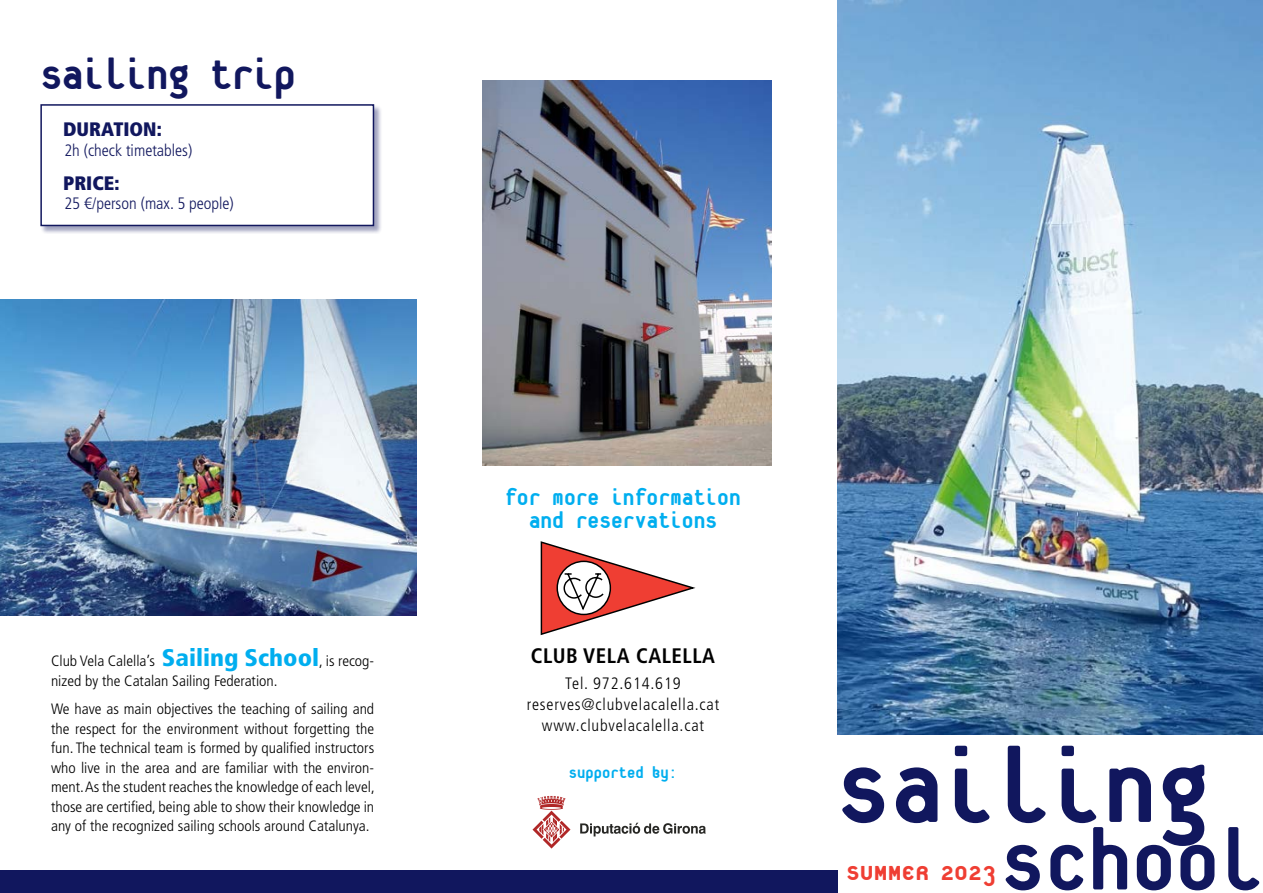
<style>
.page{position:relative;width:1263px;height:893px;background:#fff}
.page>*{position:absolute;margin:0;border:0;box-sizing:border-box;transform-origin:0 0}
.t1{font:800 115.5px "Platelet";color:#11175e}
.t2{font:800 94.5px "Platelet";color:#11175e}
.t3{font:800 48px "Platelet";letter-spacing:-.02em;color:#11175e}
.t4{font:800 30px "Platelet";color:#ef3e33}
.t5{font:800 25.5px/22.5px "Platelet";color:#00aeef;text-align:center}
.t6{font:700 condensed 21px "Frutiger LT Std";letter-spacing:.025em;color:#000}
.t7{font:900 condensed 19.5px "Frutiger LT Std";color:#11175e}
.t8{font:800 18px "Platelet";color:#00aeef}
.t9{font:300 condensed 16.5px/21px "Frutiger LT Std";letter-spacing:.05em;color:#000;text-align:center}
.t10{font:300 condensed 16.5px "Frutiger LT Std";color:#11175e}
.t11{font:300 condensed 15px/19.5px "Frutiger LT Std";color:#000;scale:1.05 1}
.s1{font-weight:900;font-size:24px;color:#00aeef}
</style>
<div class="page">
<img style="left:838px;top:0;width:425px;height:735px">
<img style="left:0;top:300px;width:417px;height:315px">
<img style="left:483px;top:80px;width:288px;height:385px">
<div style="left:0;top:871px;width:838px;height:22px;background:#11175e"></div>
<svg style="left:540px;top:541px;width:155px;height:94px"></svg>
<svg style="left:532px;top:796px;width:38px;height:52px"></svg>
<svg style="left:580px;top:823px;width:126px;height:13px"></svg>
<div style="left:41px;top:105px;width:341px;height:129px;background:#11175e;opacity:.4"></div>
<div style="left:41px;top:105px;width:332px;height:120px;background:#fff"></div>
<div style="left:40px;top:104px;width:334px;height:122px;border:2px solid #11175e"></div>
<h3 class="t3" style="left:40px;top:54px;width:257px">sailing trip</h3>
<h3 class="t7" style="left:63px;top:117px;width:100px">DURATION:</h3>
<p class="t10" style="left:64px;top:140px;width:129px">2h (check timetables)</p>
<h3 class="t7" style="left:63px;top:171px;width:58px">PRICE:</h3>
<p class="t10" style="left:64px;top:194px;width:171px">25 €/person (max. 5 people)</p>
<p class="t11" style="left:51px;top:652px;width:309px">Club Vela Calella’s <span class="s1">Sailing School</span>, is recog&shy;nized by the Catalan Sailing Federation.</p>
<p class="t11" style="left:51px;top:699px;width:310px;text-align:justify">We have as main objectives the teaching of sailing and the respect for the environment without forgetting the fun. The technical team is formed by qualified instructors who live in the area and are familiar with the environ&shy;ment. As the student reaches the knowledge of each level, those are certified, being able to show their knowledge in any of the recognized sailing schools around Catalunya.</p>
<h3 class="t5" style="left:505px;top:487px;width:237px">for more information and reservations</h3>
<h3 class="t6" style="left:531px;top:644px;width:186px">CLUB VELA CALELLA</h3>
<p class="t9" style="left:527px;top:673px;width:194px">Tel. 972.614.619 reserves@clubvelacalella.cat www.clubvelacalella.cat</p>
<p class="t8" style="left:569px;top:764px;width:110px">Supported by:</p>
<h1 class="t1" style="left:837px;top:737px;width:375px">sailing</h1>
<h3 class="t4" style="left:846px;top:858px;width:151px">SUMMER 2023</h3>
<h2 class="t2" style="left:1001px;top:820px;width:263px">school</h2>
</div>
